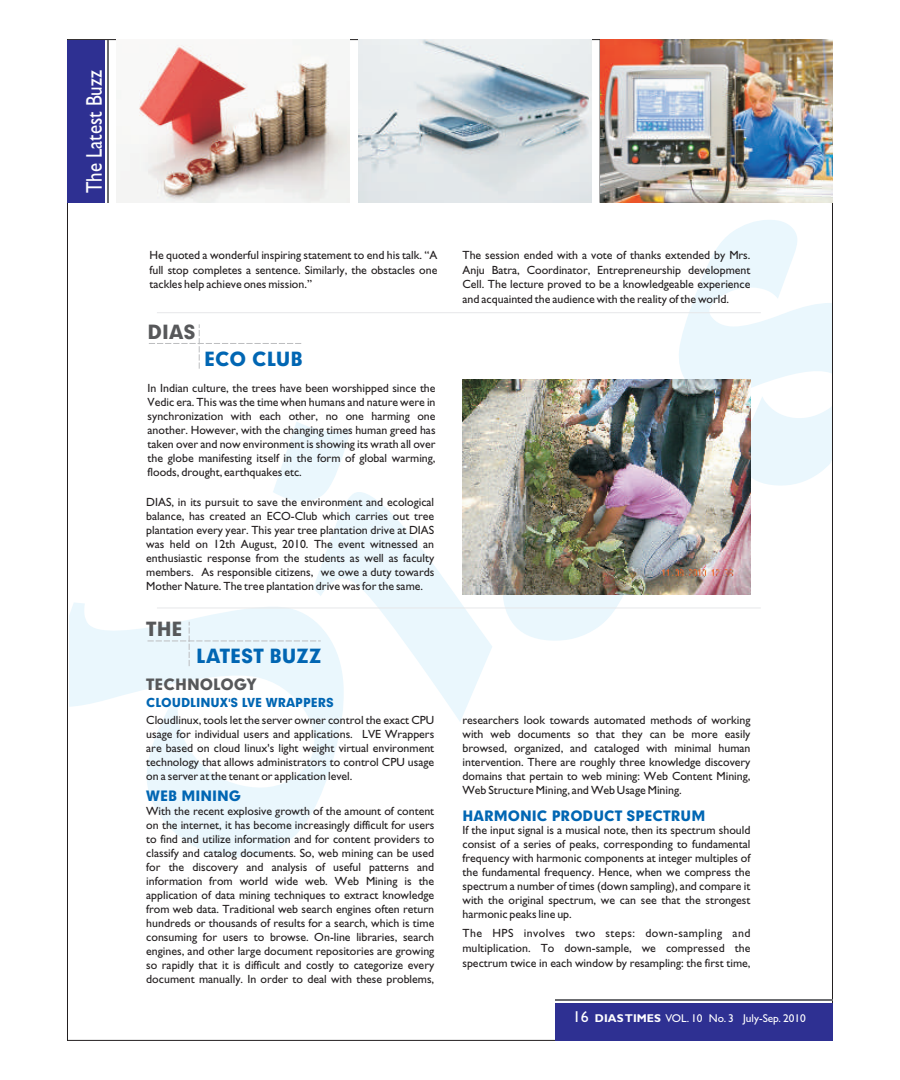
<style>
.page{position:relative;width:900px;height:1080px;background:#fff}
.page>*{position:absolute;margin:0;border:0;box-sizing:border-box;transform-origin:0 0}
.t1{font:22.75px "Gill Sans";color:#fff;scale:.83 1}
.t2{font:900 18.75px "Geometrix";color:#0166b3}
.t3{font:900 18.75px "Geometrix";color:#57585a}
.t4{font:900 15px "Geometrix";color:#57585a}
.t5{font:900 13.75px "Geometrix";color:#0166b3}
.t6{font:11.88px/14px "Gill Sans";color:#231f20;text-align:justify}
.t7{font:900 11.88px "Geometrix";color:#0166b3}
.t8{font:11.38px "Gill Sans";color:#fff}
.s1{font-size:15.75px}
.s2{font-weight:700}
</style>
<div class="page">
<svg style="left:69px;top:220px;width:762px;height:638px"></svg>
<div style="left:68px;top:40px;width:37px;height:162px;background:#2e3092"></div>
<hr style="left:108px;top:40px;width:1px;height:163px;background:#6c6d70">
<hr style="left:555px;top:999px;width:277px;height:1px;background:#6c6d70">
<div style="left:555px;top:1003px;width:277px;height:37px;background:#2e3092"></div>
<div style="left:148px;top:622px;width:173px;height:44px;background:#eaf7fd"></div>
<img style="left:359px;top:40px;width:232px;height:162px">
<img style="left:117px;top:45px;width:232px;height:157px">
<img style="left:600px;top:40px;width:232px;height:162px">
<svg style="left:149px;top:324px;width:152px;height:45px"></svg>
<img style="left:463px;top:380px;width:288px;height:215px">
<hr style="left:157px;top:312px;width:604px;height:1px;background:#e6e7e9">
<hr style="left:157px;top:608px;width:604px;height:1px;background:#e6e7e9">
<h1 class="t1" style="left:86px;top:193px;width:150px;rotate:-90deg">The Latest Buzz</h1>
<p class="t6" style="left:149px;top:249px;width:290px;line-height:14.8px">He quoted a wonderful inspiring statement to end his talk. “A full stop completes a sentence. Similarly, the obstacles one tackles help achieve ones mission.”</p>
<h2 class="t3" style="left:148px;top:324px;width:49px">DIAS</h2>
<h2 class="t2" style="left:204px;top:351px;width:100px">ECO CLUB</h2>
<p class="t6" style="left:148px;top:382px;width:290px">In Indian culture, the trees have been worshipped since the Vedic era. This was the time when humans and nature were in synchronization with each other, no one harming one another. However, with the changing times human greed has taken over and now environment is showing its wrath all over the globe manifesting itself in the form of global warming, floods, drought, earthquakes etc.</p>
<p class="t6" style="left:146px;top:496px;width:290px">DIAS, in its pursuit to save the environment and ecological balance, has created an ECO-Club which carries out tree plantation every year. This year tree plantation drive at DIAS was held on 12th August, 2010. The event witnessed an enthusiastic response from the students as well as faculty members. As responsible citizens, we owe a duty towards Mother Nature. The tree plantation drive was for the same.</p>
<h2 class="t3" style="left:146px;top:622px;width:38px">THE</h2>
<h2 class="t2" style="left:196px;top:648px;width:127px">LATEST BUZZ</h2>
<p class="t4" style="left:146px;top:679px;width:112px">TECHNOLOGY</p>
<p class="t7" style="left:146px;top:697px;width:189px">CLOUDLINUX'S LVE WRAPPERS</p>
<p class="t6" style="left:146px;top:714px;width:290px">Cloudlinux, tools let the server owner control the exact CPU usage for individual users and applications. LVE Wrappers are based on cloud linux's light weight virtual environment technology that allows administrators to control CPU usage on a server at the tenant or application level.</p>
<p class="t5" style="left:146px;top:790px;width:96px">WEB MINING</p>
<p class="t6" style="left:146px;top:806px;width:290px">With the recent explosive growth of the amount of content on the internet, it has become increasingly difficult for users to find and utilize information and for content providers to classify and catalog documents. So, web mining can be used for the discovery and analysis of useful patterns and information from world wide web. Web Mining is the application of data mining techniques to extract knowledge from web data. Traditional web search engines often return hundreds or thousands of results for a search, which is time consuming for users to browse. On-line libraries, search engines, and other large document repositories are growing so rapidly that it is difficult and costly to categorize every document manually. In order to deal with these problems,</p>
<p class="t6" style="left:462px;top:249px;width:290px;line-height:14.8px">The session ended with a vote of thanks extended by Mrs.<br>Anju Batra, Coordinator, Entrepreneurship development Cell. The lecture proved to be a knowledgeable experience and acquainted the audience with the reality of the world.</p>
<p class="t6" style="left:462px;top:714px;width:290px">researchers look towards automated methods of working with web documents so that they can be more easily browsed, organized, and cataloged with minimal human intervention. There are roughly three knowledge discovery domains that pertain to web mining: Web Content Mining, Web Structure Mining, and Web Usage Mining.</p>
<p class="t5" style="left:463px;top:810px;width:244px">HARMONIC PRODUCT SPECTRUM</p>
<p class="t6" style="left:462px;top:825px;width:290px">If the input signal is a musical note, then its spectrum should consist of a series of peaks, corresponding to fundamental frequency with harmonic components at integer multiples of the fundamental frequency. Hence, when we compress the spectrum a number of times (down sampling), and compare it with the original spectrum, we can see that the strongest harmonic peaks line up.</p>
<p class="t6" style="left:462px;top:927px;width:290px;line-height:14.8px">The HPS involves two steps: down-sampling and multiplication. To down-sample, we compressed the spectrum twice in each window by resampling: the first time,</p>
<p class="t8" style="left:573px;top:1015px;width:234px"><span class="s1">16</span> <span class="s2">DIAS TIMES</span> VOL. 10 No. 3 July-Sep. 2010</p>
</div>
